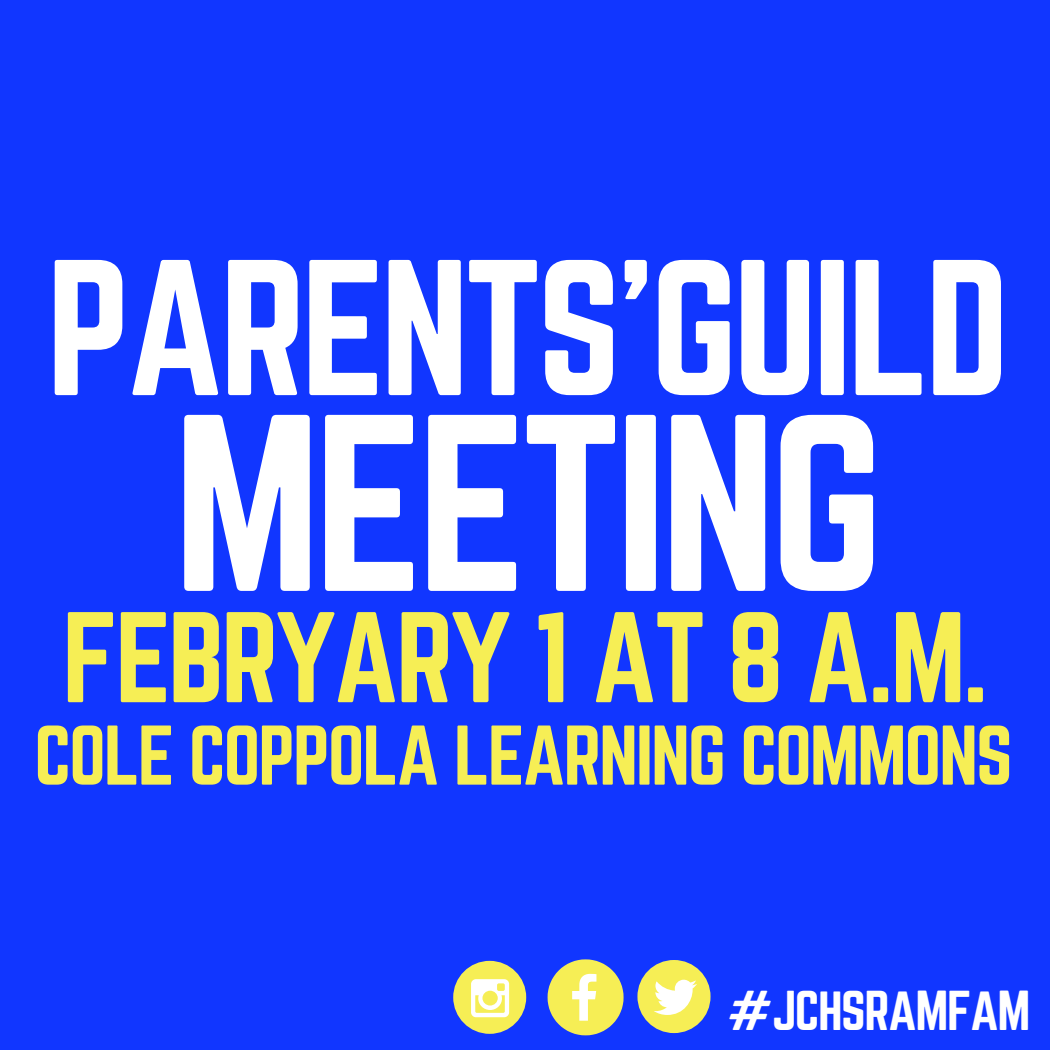
<style>
.page{position:relative;width:1050px;height:1050px;background:#1136ff}
.page>*{position:absolute;margin:0;border:0;box-sizing:border-box;transform-origin:0 0}
.t1{font:220.15px "Norwester";letter-spacing:-.03em;color:#fff}
.t2{font:169.05px "Norwester";letter-spacing:-.03em;color:#fff}
.t3{font:112.7px "Norwester";letter-spacing:-.03em;color:#f6ee55}
.t4{font:74.02px "Norwester";letter-spacing:-.03em;color:#f6ee55}
.t5{font:49.35px "Norwester";letter-spacing:-.03em;color:#fff}
</style>
<div class="page">
<svg style="left:548px;top:959px;width:76px;height:76px"></svg>
<div style="left:637px;top:960px;width:74px;height:73px;background:#f6ee55;border-radius:50%"></div>
<svg style="left:654px;top:980px;width:43px;height:35px"></svg>
<div style="left:453px;top:961px;width:73px;height:73px;background:#f6ee55;border-radius:50%"></div>
<svg style="left:471px;top:979px;width:38px;height:38px"></svg>
<h2 class="t2" style="left:46px;top:247px;width:965px">PARENTS'GUILD</h2>
<h1 class="t1" style="left:173px;top:398px;width:712px">MEETING</h1>
<h3 class="t3" style="left:62px;top:604px;width:928px">FEBRYARY 1 AT 8 A.M.</h3>
<p class="t4" style="left:34px;top:720px;width:980px">COLE COPPOLA LEARNING COMMONS</p>
<p class="t5" style="left:727px;top:987px;width:305px">#JCHSRAMFAM</p>
</div>
